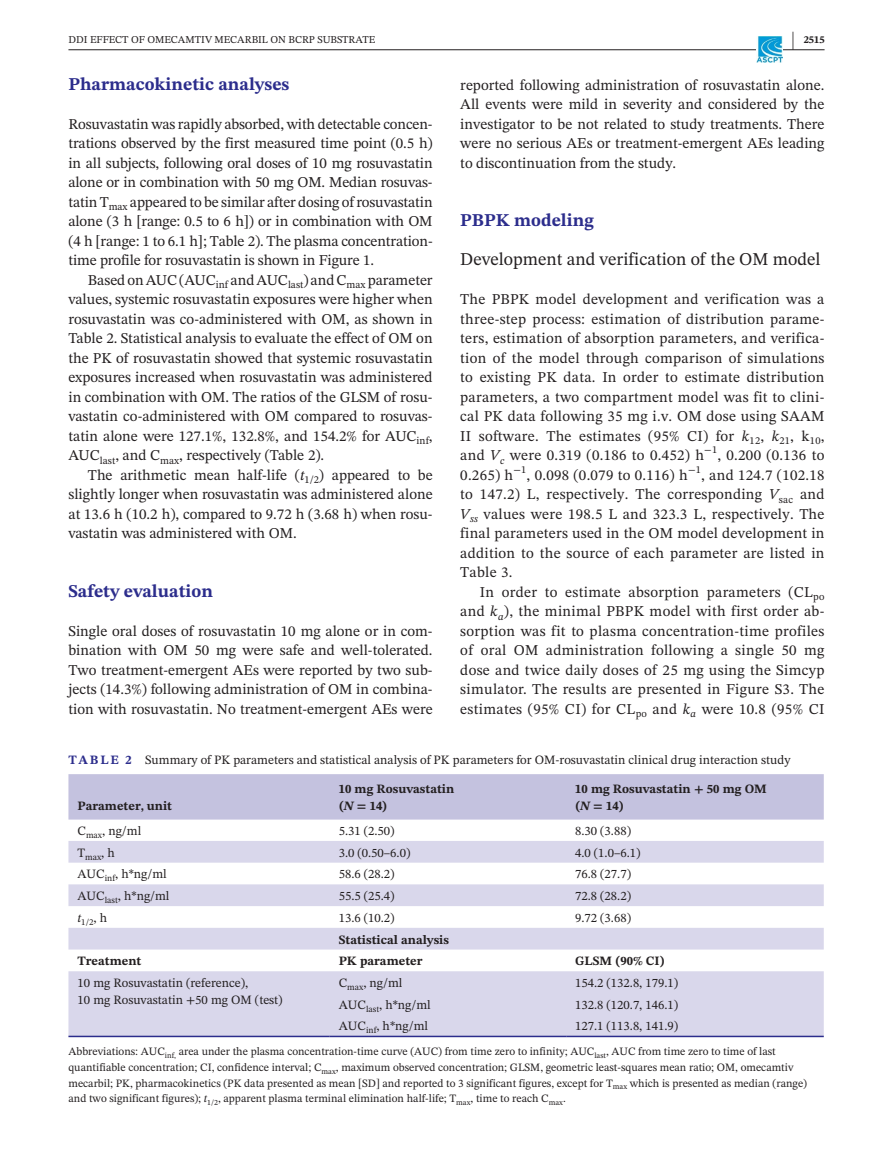
<style>
.page{position:relative;width:893px;height:1174px;background:#fff}
.page>*{position:absolute;margin:0;border:0;box-sizing:border-box;transform-origin:0 0}
.t1{font:700 21px "STIX Two Text";color:#231f20;scale:.42 1}
.t2{font:700 18px "STIX Two Text";color:#2c2d8c}
.t3{font:18px "STIX Two Text";color:#231f20}
.t4{font:15px/19.5px "STIX Two Text";color:#231f20;text-align:justify}
.t5{font:15px "STIX Two Text";letter-spacing:.02em;color:#231f20}
.t6{font:12.75px/17.2px "STIX Two Text";color:#231f20}
.t7{font:700 12.75px/17.2px "STIX Two Text";color:#231f20}
.t8{font:11.25px/15.8px "STIX Two Text";color:#231f20}
.t9{font:10.5px "STIX Two Text";color:#231f20}
.t10{font:700 10.5px "STIX Two Text";color:#231f20}
.t11{font:8.85px "STIX Two Text";color:#231f20}
.s1{font-style:italic}
.s2{font-weight:700;color:#2c2d8c}
</style>
<div class="page">
<hr style="left:68px;top:49px;width:756px;height:1px;background:#231f20">
<img style="left:757px;top:37px;width:25px;height:25px">
<div style="left:68px;top:774px;width:756px;height:45px;background:#c4c2df"></div>
<svg style="left:68px;top:841px;width:756px;height:194px;fill:#d9d7eb"></svg>
<hr style="left:68px;top:1035px;width:262px;height:2px;background:#2c2d8c">
<hr style="left:330px;top:1035px;width:236px;height:2px;background:#2c2d8c">
<hr style="left:566px;top:1035px;width:258px;height:2px;background:#2c2d8c">
<h1 class="t1" style="left:792px;top:24px;width:8px">|</h1>
<p class="t9" style="left:68px;top:32px;width:308px">DDI EFFECT OF OMECAMTIV MECARBIL ON BCRP SUBSTRATE</p>
<p class="t10" style="left:804px;top:32px;width:22px">2515</p>
<p class="t2" style="left:68px;top:71px;width:223px">Pharmacokinetic analyses</p>
<p class="t4" style="left:68px;top:114px;width:366px">Rosuvastatin was rapidly absorbed, with detectable concen&shy;trations observed by the first measured time point (0.5 h) in all subjects, following oral doses of 10 mg rosuvastatin alone or in combination with 50 mg OM. Median rosuvas&shy;tatin T<sub>max</sub> appeared to be similar after dosing of rosuvastatin alone (3 h [range: 0.5 to 6 h]) or in combination with OM (4 h [range: 1 to 6.1 h]; Table 2). The plasma concentration&shy;time profile for rosuvastatin is shown in Figure 1.</p>
<p class="t4" style="left:68px;top:270px;width:366px;text-indent:20px">Based on AUC (AUC<sub>inf</sub> and AUC<sub>last</sub>) and C<sub>max</sub> parameter values, systemic rosuvastatin exposures were higher when rosuvastatin was co-administered with OM, as shown in Table 2. Statistical analysis to evaluate the effect of OM on the PK of rosuvastatin showed that systemic rosuvastatin exposures increased when rosuvastatin was administered in combination with OM. The ratios of the GLSM of rosu&shy;vastatin co-administered with OM compared to rosuvas&shy;tatin alone were 127.1%, 132.8%, and 154.2% for AUC<sub>inf</sub>, AUC<sub>last</sub>, and C<sub>max</sub>, respectively (Table 2).</p>
<p class="t4" style="left:68px;top:465px;width:366px;text-indent:19px">The arithmetic mean half-life (<span class="s1">t</span><sub>1/2</sub>) appeared to be slightly longer when rosuvastatin was administered alone at 13.6 h (10.2 h), compared to 9.72 h (3.68 h) when rosu&shy;vastatin was administered with OM.</p>
<p class="t4" style="left:460px;top:75px;width:366px">reported following administration of rosuvastatin alone.<br>All events were mild in severity and considered by the investigator to be not related to study treatments. There were no serious AEs or treatment-emergent AEs leading to discontinuation from the study.</p>
<p class="t2" style="left:460px;top:207px;width:135px">PBPK modeling</p>
<p class="t3" style="left:460px;top:246px;width:362px">Development and verification of the OM model</p>
<p class="t4" style="left:460px;top:289px;width:366px">The PBPK model development and verification was a three-step process: estimation of distribution parame&shy;ters, estimation of absorption parameters, and verifica&shy;tion of the model through comparison of simulations to existing PK data. In order to estimate distribution parameters, a two compartment model was fit to clini&shy;cal PK data following 35 mg i.v. OM dose using SAAM II software. The estimates (95% CI) for <span class="s1">k</span><sub>12</sub>, <span class="s1">k</span><sub>21</sub>, k<sub>10</sub>, and <span class="s1">V</span><sub>c</sub> were 0.319 (0.186 to 0.452) h</p>
<p class="t9" style="left:704px;top:442px;width:14px">−1</p>
<p class="t4" style="left:717px;top:445px;width:109px">, 0.200 (0.136 to</p>
<p class="t4" style="left:460px;top:465px;width:54px">0.265) h</p>
<p class="t9" style="left:513px;top:462px;width:14px">−1</p>
<p class="t5" style="left:527px;top:464px;width:163px">, 0.098 (0.079 to 0.116) h</p>
<p class="t9" style="left:688px;top:462px;width:14px">−1</p>
<p class="t4" style="left:460px;top:465px;width:366px;text-indent:241px">, and 124.7 (102.18 to 147.2) L, respectively. The corresponding <span class="s1">V</span><sub>sac</sub> and <span class="s1">V</span><sub>ss</sub> values were 198.5 L and 323.3 L, respectively. The final parameters used in the OM model development in addition to the source of each parameter are listed in Table 3.</p>
<p class="t4" style="left:460px;top:582px;width:366px;text-indent:20px">In order to estimate absorption parameters (CL<sub>po </sub>and <span class="s1">k</span><sub>a</sub>), the minimal PBPK model with first order ab&shy;sorption was fit to plasma concentration-time profiles of oral OM administration following a single 50 mg dose and twice daily doses of 25 mg using the Simcyp simulator. The results are presented in Figure S3. The estimates (95% CI) for CL<sub>po</sub> and <span class="s1">k</span><sub>a</sub> were 10.8 (95% CI</p>
<p class="t6" style="left:68px;top:751px;width:724px"><span class="s2">TABLE 2</span> Summary of PK parameters and statistical analysis of PK parameters for OM-rosuvastatin clinical drug interaction study</p>
<p class="t7" style="left:77px;top:798px;width:96px">Parameter, unit</p>
<p class="t2" style="left:68px;top:578px;width:146px">Safety evaluation</p>
<p class="t4" style="left:68px;top:621px;width:366px">Single oral doses of rosuvastatin 10 mg alone or in com&shy;bination with OM 50 mg were safe and well-tolerated.<br>Two treatment-emergent AEs were reported by two sub&shy;jects (14.3%) following administration of OM in combina&shy;tion with rosuvastatin. No treatment-emergent AEs were</p>
<p class="t7" style="left:339px;top:780px;width:117px">10 mg Rosuvastatin (<span class="s1">N</span> = 14)</p>
<p class="t7" style="left:575px;top:780px;width:193px">10 mg Rosuvastatin + 50 mg OM (<span class="s1">N</span> = 14)</p>
<p class="t6" style="left:77px;top:822px;width:65px">C<sub>max</sub>, ng/ml</p>
<p class="t6" style="left:339px;top:822px;width:57px">5.31 (2.50)</p>
<p class="t6" style="left:575px;top:822px;width:57px">8.30 (3.88)</p>
<p class="t6" style="left:77px;top:843px;width:39px">T<sub>max</sub>, h</p>
<p class="t6" style="left:339px;top:843px;width:73px">3.0 (0.50–6.0)</p>
<p class="t6" style="left:575px;top:843px;width:67px">4.0 (1.0–6.1)</p>
<p class="t6" style="left:77px;top:865px;width:91px">AUC<sub>inf</sub>, h*ng/ml</p>
<p class="t6" style="left:339px;top:865px;width:57px">58.6 (28.2)</p>
<p class="t6" style="left:575px;top:865px;width:57px">76.8 (27.7)</p>
<p class="t6" style="left:77px;top:887px;width:94px">AUC<sub>last</sub>, h*ng/ml</p>
<p class="t6" style="left:339px;top:887px;width:57px">55.5 (25.4)</p>
<p class="t6" style="left:575px;top:887px;width:57px">72.8 (28.2)</p>
<p class="t11" style="left:77px;top:915px;width:31px"><sup>t</sup>1/2<sup>,</sup> <sup>h</sup></p>
<p class="t6" style="left:339px;top:909px;width:57px">13.6 (10.2)</p>
<p class="t6" style="left:575px;top:909px;width:57px">9.72 (3.68)</p>
<p class="t7" style="left:339px;top:931px;width:112px">Statistical analysis</p>
<p class="t7" style="left:77px;top:952px;width:66px">Treatment</p>
<p class="t7" style="left:339px;top:952px;width:85px">PK parameter</p>
<p class="t7" style="left:575px;top:952px;width:91px">GLSM (90% CI)</p>
<p class="t6" style="left:77px;top:974px;width:207px">10 mg Rosuvastatin (reference),<br>10 mg Rosuvastatin +50 mg OM (test)</p>
<p class="t6" style="left:339px;top:974px;width:65px">C<sub>max</sub>, ng/ml</p>
<p class="t6" style="left:575px;top:974px;width:105px">154.2 (132.8, 179.1)</p>
<p class="t6" style="left:339px;top:995px;width:94px">AUC<sub>last</sub>, h*ng/ml</p>
<p class="t6" style="left:575px;top:995px;width:105px">132.8 (120.7, 146.1)</p>
<p class="t6" style="left:339px;top:1017px;width:91px">AUC<sub>inf</sub>, h*ng/ml</p>
<p class="t6" style="left:575px;top:1017px;width:105px">127.1 (113.8, 141.9)</p>
<p class="t8" style="left:68px;top:1043px;width:740px">Abbreviations: AUC<sub>inf,</sub> area under the plasma concentration-time curve (AUC) from time zero to infinity; AUC<sub>last</sub>, AUC from time zero to time of last quantifiable concentration; CI, confidence interval; C<sub>max</sub>, maximum observed concentration; GLSM, geometric least-squares mean ratio; OM, omecamtiv mecarbil; PK, pharmacokinetics (PK data presented as mean [SD] and reported to 3 significant figures, except for T<sub>max</sub> which is presented as median (range) and two significant figures); <span class="s1">t</span><sub>1/2</sub>, apparent plasma terminal elimination half-life; T<sub>max</sub>, time to reach C<sub>max</sub>.</p>
</div>
